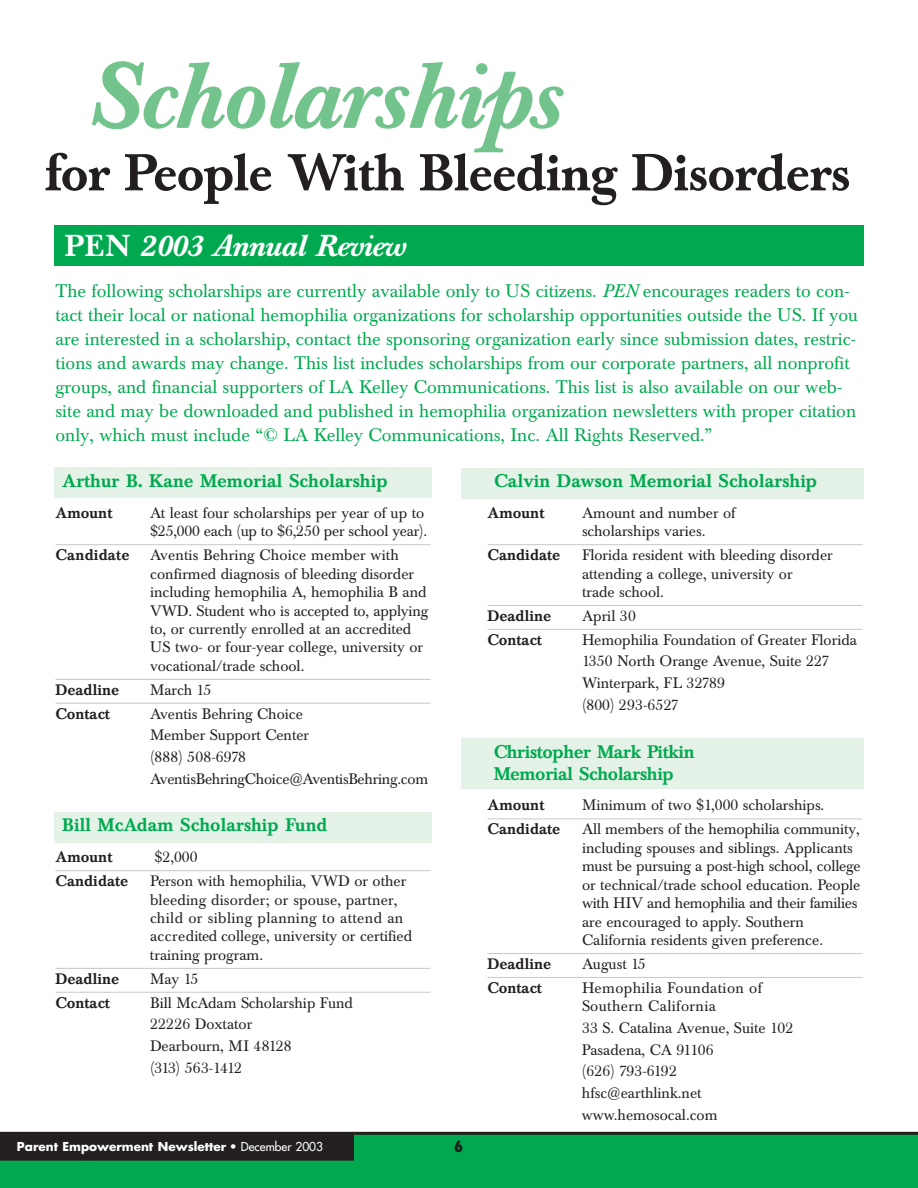
<style>
.page{position:relative;width:918px;height:1188px;background:#fff}
.page>*{position:absolute;margin:0;border:0;box-sizing:border-box;transform-origin:0 0}
.t1{font:italic 92.55px "Baskerville Book Med";color:#72c48c}
.t2{font:500 51.45px "Baskerville";color:#231f1f}
.t3{font:italic 30px "Baskerville Book Med";color:#fff}
.t4{font:18px/24px "Baskerville BE";color:#00a94f}
.t5{font:500 18px "Baskerville BE";color:#00a94f}
.t6{font:500 18px/22.2px "Baskerville BE";letter-spacing:-.02em;color:#00a94f}
.t7{font:15px/18.5px "Baskerville BE";color:#231f1f}
.t8{font:500 15px "Baskerville BE";color:#231f1f}
.t9{font:15px/18.5px "Baskerville BE";letter-spacing:.025em;color:#231f1f}
.t10{font:800 condensed 15px "Futura";color:#231f1f}
.t11{font:700 12px "Futura";color:#fff}
.s1{font-family:"Baskerville";font-weight:500;font-style:normal}
.s2{font-style:italic}
.s3{font-weight:400}
</style>
<div class="page">
<div style="left:54px;top:468px;width:378px;height:30px;background:#e4f2e7"></div>
<div style="left:54px;top:812px;width:378px;height:31px;background:#e4f2e7"></div>
<div style="left:462px;top:739px;width:402px;height:50px;background:#e4f2e7"></div>
<div style="left:462px;top:468px;width:402px;height:30px;background:#e4f2e7"></div>
<div style="left:0;top:1133px;width:918px;height:55px;background:#00a94f"></div>
<div style="left:0;top:1135px;width:354px;height:26px;background:#231f1f"></div>
<hr style="left:0;top:1132px;width:918px;height:3px;background:#231f1f">
<div style="left:54px;top:225px;width:810px;height:41px;background:#00a94f"></div>
<hr style="left:56px;top:544px;width:374px;height:1px;background:#c7c8ca">
<hr style="left:56px;top:679px;width:374px;height:1px;background:#c7c8ca">
<hr style="left:56px;top:703px;width:374px;height:1px;background:#c7c8ca">
<hr style="left:56px;top:870px;width:374px;height:1px;background:#c7c8ca">
<hr style="left:56px;top:968px;width:374px;height:1px;background:#c7c8ca">
<hr style="left:56px;top:992px;width:374px;height:1px;background:#c7c8ca">
<hr style="left:488px;top:544px;width:374px;height:1px;background:#c7c8ca">
<hr style="left:488px;top:605px;width:374px;height:1px;background:#c7c8ca">
<hr style="left:488px;top:629px;width:374px;height:1px;background:#c7c8ca">
<hr style="left:488px;top:819px;width:374px;height:1px;background:#c7c8ca">
<hr style="left:488px;top:953px;width:374px;height:1px;background:#c7c8ca">
<hr style="left:488px;top:977px;width:374px;height:1px;background:#c7c8ca">
<h1 class="t1" style="left:84px;top:62px;width:478px">Scholarships</h1>
<h2 class="t2" style="left:45px;top:153px;width:807px">for People With Bleeding Disorders</h2>
<h3 class="t3" style="left:65px;top:234px;width:342px"><span class="s1">PEN</span> 2003 Annual Review</h3>
<p class="t4" style="left:56px;top:281px;width:804px">The following scholarships are currently available only to US citizens. <span class="s2">PEN</span> encourages readers to con&shy;tact their local or national hemophilia organizations for scholarship opportunities outside the US. If you are interested in a scholarship, contact the sponsoring organization early since submission dates, restric&shy;tions and awards may change. This list includes scholarships from our corporate partners, all nonprofit groups, and financial supporters of LA Kelley Communications. This list is also available on our web&shy;site and may be downloaded and published in hemophilia organization newsletters with proper citation only, which must include “© LA Kelley Communications, Inc. All Rights Reserved.”</p>
<p class="t5" style="left:62px;top:474px;width:327px">Arthur B. Kane Memorial Scholarship</p>
<p class="t8" style="left:56px;top:507px;width:58px">Amount</p>
<p class="t7" style="left:150px;top:505px;width:279px">At least four scholarships per year of up to $25,000 each (up to $6,250 per school year).</p>
<p class="t8" style="left:56px;top:549px;width:76px">Candidate</p>
<p class="t7" style="left:150px;top:547px;width:280px">Aventis Behring Choice member with confirmed diagnosis of bleeding disorder including hemophilia A, hemophilia B and VWD. Student who is accepted to, applying to, or currently enrolled at an accredited US two- or four-year college, university or vocational/trade school.</p>
<p class="t8" style="left:56px;top:684px;width:65px">Deadline</p>
<p class="t7" style="left:150px;top:682px;width:63px">March 15</p>
<p class="t8" style="left:56px;top:707px;width:56px">Contact</p>
<p class="t7" style="left:150px;top:704px;width:280px;line-height:21.8px">Aventis Behring Choice<br>Member Support Center<br>(888) 508-6978<br>AventisBehringChoice@AventisBehring.com</p>
<p class="t5" style="left:62px;top:818px;width:267px">Bill McAdam Scholarship Fund</p>
<p class="t8" style="left:56px;top:851px;width:58px">Amount</p>
<p class="t7" style="left:154px;top:849px;width:45px">$2,000</p>
<p class="t8" style="left:56px;top:875px;width:74px">Candidate</p>
<p class="t7" style="left:150px;top:873px;width:264px">Person with hemophilia, VWD or other bleeding disorder; or spouse, partner, child or sibling planning to attend an accredited college, university or certified training program.</p>
<p class="t8" style="left:56px;top:973px;width:65px">Deadline</p>
<p class="t7" style="left:150px;top:971px;width:50px">May 15</p>
<p class="t8" style="left:56px;top:996px;width:56px">Contact</p>
<p class="t7" style="left:150px;top:993px;width:205px;line-height:21.8px">Bill McAdam Scholarship Fund<br>22226 Doxtator<br>Dearbourn, MI 48128<br>(313) 563-1412</p>
<p class="t5" style="left:494px;top:474px;width:325px">Calvin Dawson Memorial Scholarship</p>
<p class="t8" style="left:488px;top:507px;width:58px">Amount</p>
<p class="t7" style="left:582px;top:505px;width:155px">Amount and number of scholarships varies.</p>
<p class="t8" style="left:488px;top:549px;width:74px">Candidate</p>
<p class="t7" style="left:582px;top:547px;width:252px">Florida resident with bleeding disorder attending a college, university or<br>trade school.</p>
<p class="t8" style="left:488px;top:610px;width:65px">Deadline</p>
<p class="t7" style="left:582px;top:608px;width:55px">April 30</p>
<p class="t8" style="left:488px;top:634px;width:56px">Contact</p>
<p class="t7" style="left:582px;top:630px;width:277px;line-height:21.8px">Hemophilia Foundation of Greater Florida<br>1350 North Orange Avenue, Suite 227<br>Winterpark, FL 32789<br>(800) 293-6527</p>
<p class="t6" style="left:494px;top:742px;width:202px">Christopher Mark Pitkin<br>Memorial Scholarship</p>
<p class="t8" style="left:488px;top:799px;width:58px">Amount</p>
<p class="t7" style="left:582px;top:798px;width:244px">Minimum of two $1,000 scholarships.</p>
<p class="t8" style="left:488px;top:823px;width:74px">Candidate</p>
<p class="t7" style="left:582px;top:822px;width:280px">All members of the hemophilia community, including spouses and siblings. Applicants must be pursuing a post-high school, college or technical/trade school education. People with HIV and hemophilia and their families are encouraged to apply. Southern California residents given preference.</p>
<p class="t8" style="left:488px;top:958px;width:65px">Deadline</p>
<p class="t7" style="left:582px;top:956px;width:65px">August 15</p>
<p class="t8" style="left:488px;top:982px;width:56px">Contact</p>
<p class="t9" style="left:582px;top:980px;width:182px">Hemophilia Foundation of<br>Southern California</p>
<p class="t7" style="left:582px;top:1019px;width:213px;line-height:21.8px">33 S. Catalina Avenue, Suite 102<br>Pasadena, CA 91106<br>(626) 793-6192 hfsc@earthlink.net www.hemosocal.com</p>
<p class="t11" style="left:17px;top:1141px;width:308px">Parent Empowerment Newsletter <span class="s3">• December 2003</span></p>
<p class="t10" style="left:454px;top:1140px;width:11px">6</p>
</div>
